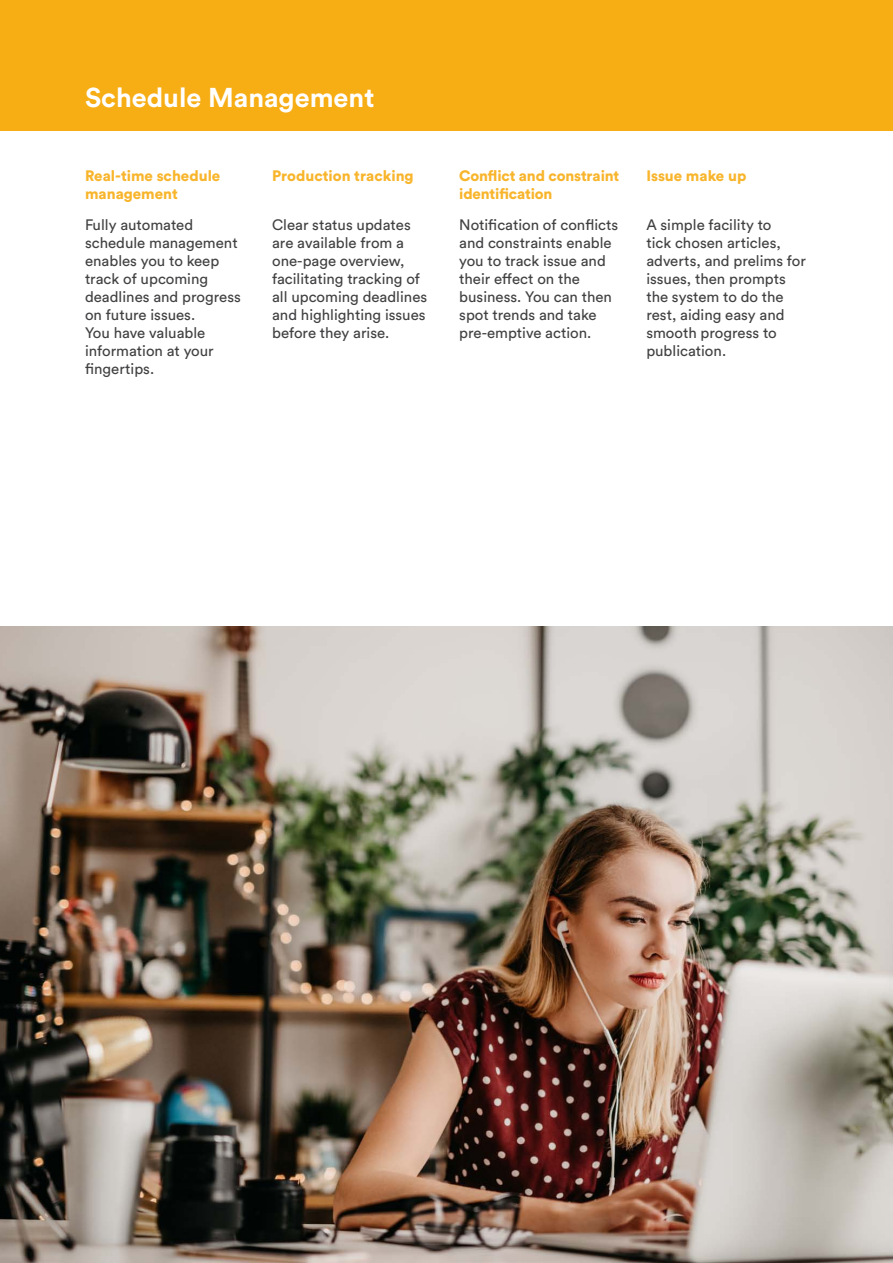
<style>
.page{position:relative;width:893px;height:1263px;background:#fff}
.page>*{position:absolute;margin:0;border:0;box-sizing:border-box;transform-origin:0 0}
.t1{font:700 27px "Circular Std";color:#fff}
.t2{font:15px/18px "Circular Std";color:#414042}
.t3{font:900 15px/18px "Circular Std";color:#f8b52c}
</style>
<div class="page">
<div style="left:0;top:0;width:893px;height:131px;background:#f7ad14"></div>
<img style="left:0;top:626px;width:893px;height:636px">
<h1 class="t1" style="left:85px;top:80px;width:291px">Schedule Management</h1>
<p class="t3" style="left:85px;top:167px;width:137px">Real-time schedule management</p>
<p class="t2" style="left:85px;top:215px;width:157px">Fully automated schedule management enables you to keep track of upcoming deadlines and progress on future issues.<br>You have valuable information at your fingertips.</p>
<p class="t3" style="left:272px;top:167px;width:143px">Production tracking</p>
<p class="t2" style="left:272px;top:215px;width:157px">Clear status updates are available from a one-page overview, facilitating tracking of all upcoming deadlines and highlighting issues before they arise.</p>
<p class="t3" style="left:459px;top:167px;width:162px">Conflict and constraint identification</p>
<p class="t2" style="left:459px;top:215px;width:161px">Notification of conflicts and constraints enable you to track issue and their effect on the business. You can then spot trends and take pre-emptive action.</p>
<p class="t3" style="left:646px;top:167px;width:101px">Issue make up</p>
<p class="t2" style="left:646px;top:215px;width:161px">A simple facility to<br>tick chosen articles, adverts, and prelims for issues, then prompts the system to do the rest, aiding easy and smooth progress to publication.</p>
</div>
